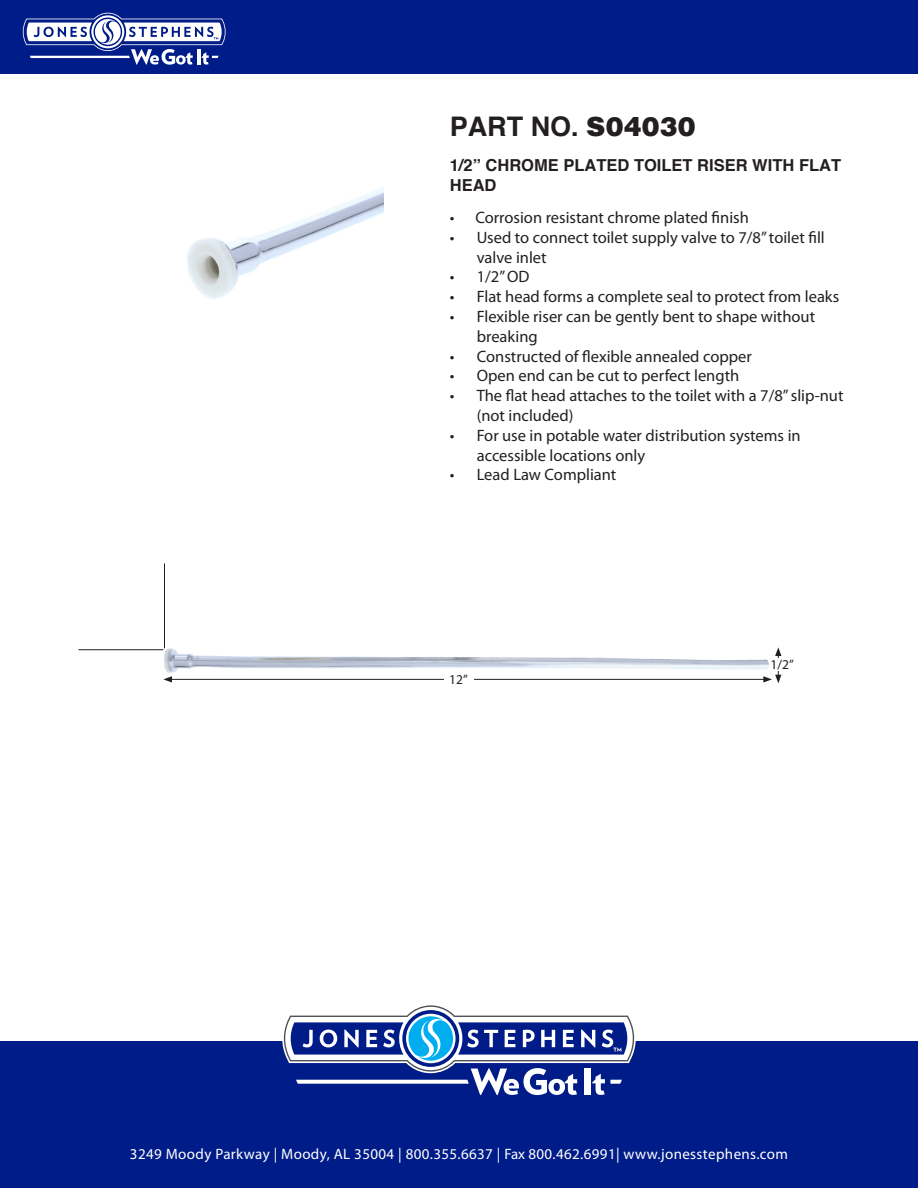
<style>
.page{position:relative;width:918px;height:1188px;background:#fff}
.page>*{position:absolute;margin:0;border:0;box-sizing:border-box;transform-origin:0 0}
.t1{font:700 27px "Helvetica";color:#231f20}
.t2{font:16.5px/19.8px "Myriad Pro";color:#231f20}
.t3{font:700 16.5px/19.8px "Helvetica";color:#231f20}
.t4{font:15px "Myriad Pro";letter-spacing:.025em;color:#fff}
.t5{font:13.5px "Myriad Pro";color:#231f20}
.s1{font-weight:900}
</style>
<div class="page">
<div style="left:0;top:1041px;width:918px;height:147px;background:#001c88"></div>
<svg style="left:282px;top:1005px;width:354px;height:90px"></svg>
<div style="left:0;top:0;width:918px;height:73px;background:#001c88"></div>
<svg style="left:22px;top:13px;width:204px;height:52px"></svg>
<hr style="left:170px;top:679px;width:596px;height:1px;background:#231f20">
<svg style="left:163px;top:676px;width:9px;height:7px"></svg>
<div style="left:444px;top:669px;width:30px;height:23px;background:#fff"></div>
<hr style="left:164px;top:563px;width:1px;height:85px;background:#231f20">
<hr style="left:78px;top:649px;width:85px;height:1px;background:#231f20">
<svg style="left:763px;top:647px;width:18px;height:36px"></svg>
<div style="left:771px;top:658px;width:24px;height:13px;background:#fff"></div>
<img style="left:187px;top:188px;width:196px;height:111px">
<img style="left:164px;top:649px;width:106px;height:24px">
<p class="t1" style="left:450px;top:110px;width:248px">PART NO. <span class="s1">S04030</span></p>
<p class="t3" style="left:450px;top:155px;width:393px">1/2” CHROME PLATED TOILET RISER WITH FLAT<br>HEAD</p>
<p class="t2" style="left:450px;top:207px;width:301px">• Corrosion resistant chrome plated finish</p>
<p class="t2" style="left:477px;top:227px;width:350px;text-indent:-27px">• Used to connect toilet supply valve to 7/8” toilet fill valve inlet</p>
<p class="t2" style="left:450px;top:267px;width:81px">• 1/2” OD</p>
<p class="t2" style="left:450px;top:286px;width:391px">• Flat head forms a complete seal to protect from leaks</p>
<p class="t2" style="left:477px;top:306px;width:340px;text-indent:-27px">• Flexible riser can be gently bent to shape without breaking</p>
<p class="t2" style="left:450px;top:346px;width:304px">• Constructed of flexible annealed copper</p>
<p class="t2" style="left:450px;top:366px;width:291px">• Open end can be cut to perfect length</p>
<p class="t2" style="left:477px;top:385px;width:368px;text-indent:-27px">• The flat head attaches to the toilet with a 7/8” slip-nut (not included)</p>
<p class="t2" style="left:477px;top:425px;width:325px;text-indent:-27px">• For use in potable water distribution systems in accessible locations only</p>
<p class="t2" style="left:450px;top:465px;width:168px">• Lead Law Compliant</p>
<p class="t5" style="left:449px;top:672px;width:20px">12”</p>
<p class="t5" style="left:771px;top:656px;width:25px">1/2”</p>
<p class="t4" style="left:130px;top:1145px;width:660px">3249 Moody Parkway | Moody, AL 35004 | 800.355.6637 | Fax 800.462.6991| www.jonesstephens.com</p>
</div>
